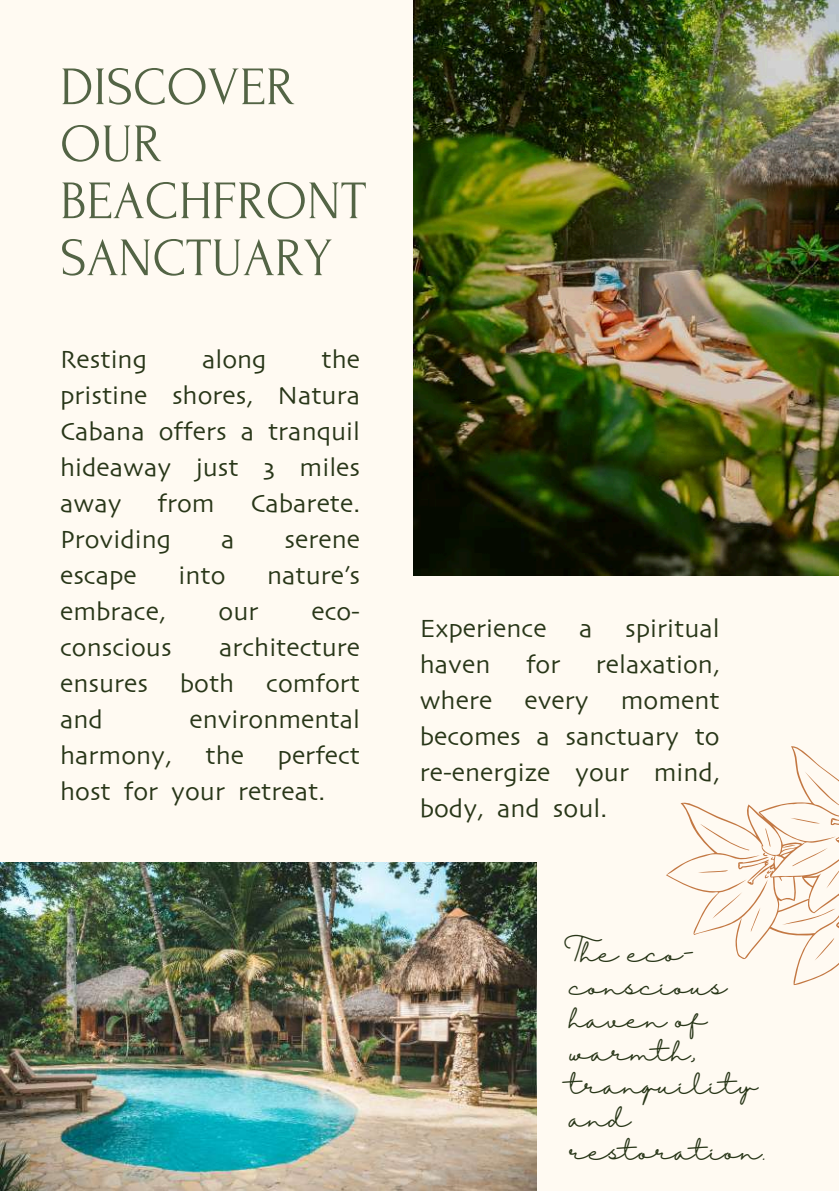
<style>
.page{position:relative;width:839px;height:1191px;background:#fff}
.page>*{position:absolute;margin:0;border:0;box-sizing:border-box;transform-origin:0 0}
.t1{font:54px/57px "Forum";color:#536445}
.t2{font:26px/36px "Skia";color:#283618;text-align:justify}
.t3{font:24px/33px "Halimun";color:#283618}
</style>
<div class="page">
<div style="left:0;top:0;width:838px;height:1191px;background:#fffaf2"></div>
<img style="left:413px;top:0;width:425px;height:576px">
<img style="left:0;top:862px;width:536px;height:329px">
<svg style="left:666px;top:746px;width:172px;height:239px"></svg>
<svg style="left:697px;top:810px;width:52px;height:76px"></svg>
<svg style="left:710px;top:892px;width:58px;height:40px"></svg>
<svg style="left:782px;top:894px;width:57px;height:89px"></svg>
<svg style="left:759px;top:828px;width:17px;height:30px"></svg>
<svg style="left:790px;top:765px;width:48px;height:71px"></svg>
<h1 class="t1" style="left:60px;top:59px;width:307px">DISCOVER<br>OUR<br>BEACHFRONT<br>SANCTUARY</h1>
<p class="t2" style="left:60px;top:341px;width:301px;text-indent:261px">the pristine shores, Natura Cabana offers a tranquil hideaway just 3 miles away</p>
<p class="t2" style="left:60px;top:341px;width:88px">Resting</p>
<p class="t2" style="left:202px;top:341px;width:66px">along</p>
<p class="t2" style="left:157px;top:485px;width:59px">from</p>
<p class="t2" style="left:250px;top:485px;width:111px">Cabarete.</p>
<p class="t2" style="left:60px;top:521px;width:112px">Providing</p>
<p class="t2" style="left:221px;top:521px;width:15px">a</p>
<p class="t2" style="left:284px;top:521px;width:77px">serene</p>
<p class="t2" style="left:60px;top:557px;width:78px">escape</p>
<p class="t2" style="left:178px;top:557px;width:48px">into</p>
<p class="t2" style="left:267px;top:557px;width:95px">nature’s</p>
<p class="t2" style="left:60px;top:593px;width:107px">embrace,</p>
<p class="t2" style="left:219px;top:593px;width:41px">our</p>
<p class="t2" style="left:311px;top:593px;width:50px">eco-</p>
<p class="t2" style="left:60px;top:629px;width:113px">conscious</p>
<p class="t2" style="left:60px;top:629px;width:301px;text-indent:159px">architecture ensures both comfort and</p>
<p class="t2" style="left:189px;top:701px;width:172px">environmental</p>
<p class="t2" style="left:60px;top:737px;width:113px">harmony,</p>
<p class="t2" style="left:205px;top:737px;width:40px">the</p>
<p class="t2" style="left:60px;top:737px;width:301px;text-indent:217px">perfect host for your retreat.</p>
<p class="t2" style="left:420px;top:610px;width:128px">Experience</p>
<p class="t2" style="left:579px;top:610px;width:15px">a</p>
<p class="t2" style="left:625px;top:610px;width:96px">spiritual</p>
<p class="t2" style="left:420px;top:646px;width:72px">haven</p>
<p class="t2" style="left:526px;top:646px;width:36px">for</p>
<p class="t2" style="left:420px;top:646px;width:301px;text-indent:176px">relaxation, where every moment becomes a sanctuary to re-energize your mind, body, and soul.</p>
<p class="t3" style="left:569px;top:937px;width:197px">The eco&shy;conscious haven of warmth, tranquility and restoration.</p>
</div>
